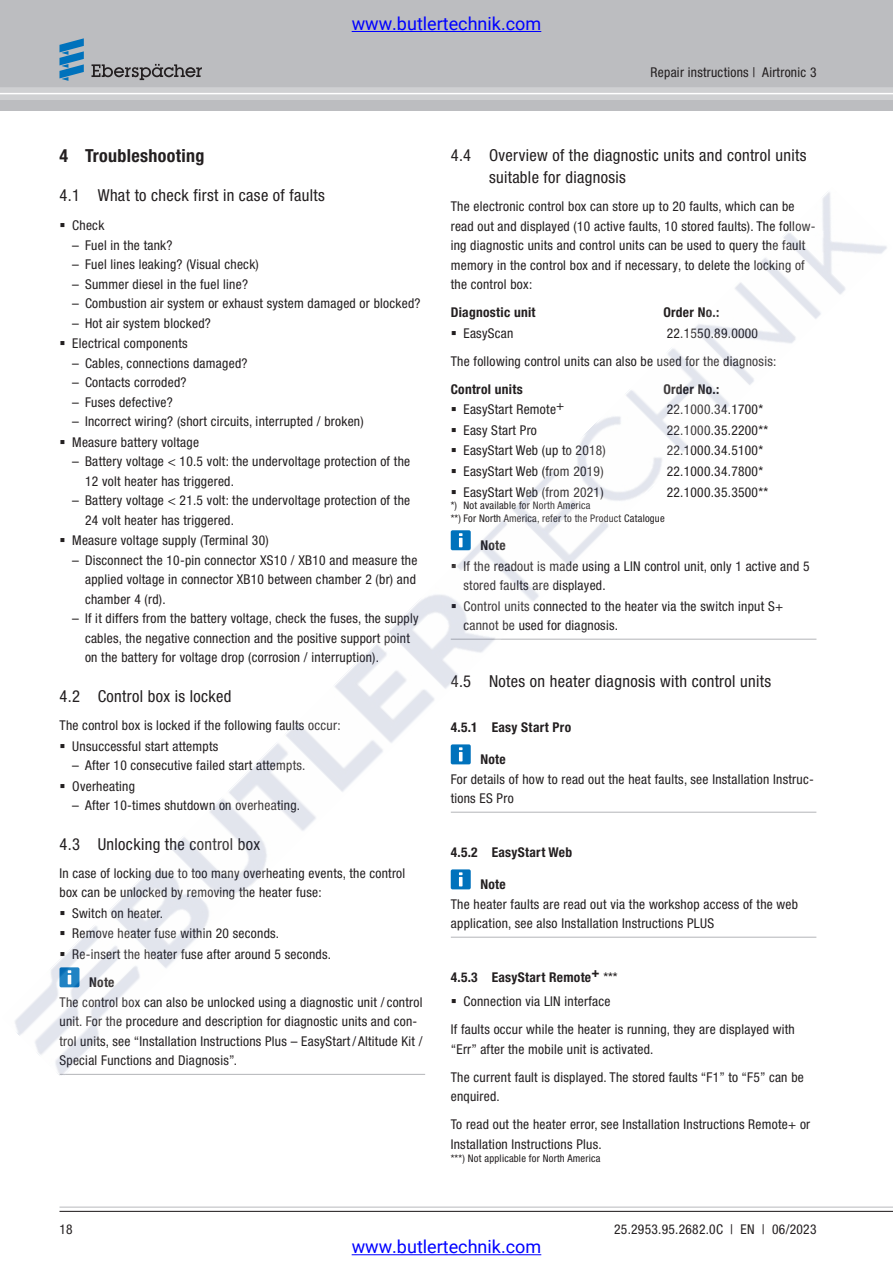
<style>
.page{position:relative;width:893px;height:1263px;background:#fff}
.page>*{position:absolute;margin:0;border:0;box-sizing:border-box;transform-origin:0 0}
.t1{font:18px "Roboto";color:#00f}
.t2{font:700 condensed 18px "Helvetica Neue LTW1 G";letter-spacing:.02em;color:#231f20}
.t3{font:condensed 16.5px/22.5px "Helvetica Neue LTW1 G";letter-spacing:.02em;color:#231f20}
.t4{font:condensed 13.5px/19.5px "Helvetica Neue LTW1 G";letter-spacing:.02em;color:#231f20}
.t5{font:700 condensed 13.5px "Helvetica Neue LTW1 G";letter-spacing:.02em;color:#231f20}
.t6{font:condensed 10.5px/12.6px "Helvetica Neue LTW1 G";letter-spacing:.02em;color:#231f20}
.s1{font-weight:700}
</style>
<div class="page">
<div style="left:0;top:0;width:893px;height:111px;background:#bcbdc0"></div>
<div style="left:0;top:87px;width:893px;height:13px;background:#cfd0d2"></div>
<hr style="left:0;top:93px;width:893px;height:1px;background:#fff">
<svg style="left:91px;top:64px;width:111px;height:16px"></svg>
<svg style="left:59px;top:38px;width:25px;height:43px"></svg>
<hr style="left:59px;top:1207px;width:834px;height:1px;background:#bcbdc0">
<hr style="left:59px;top:1211px;width:834px;height:1px;background:#231f20">
<hr style="left:352px;top:31px;width:189px;height:1px;background:#00f">
<hr style="left:352px;top:1254px;width:189px;height:1px;background:#00f">
<img style="left:15px;top:192px;width:872px;height:884px">
<svg style="left:61px;top:223px;width:4px;height:4px"></svg>
<svg style="left:61px;top:341px;width:4px;height:4px"></svg>
<svg style="left:61px;top:440px;width:4px;height:4px"></svg>
<svg style="left:61px;top:539px;width:4px;height:4px"></svg>
<svg style="left:61px;top:744px;width:4px;height:4px"></svg>
<svg style="left:61px;top:784px;width:4px;height:4px"></svg>
<svg style="left:61px;top:911px;width:4px;height:4px"></svg>
<svg style="left:61px;top:931px;width:4px;height:4px"></svg>
<svg style="left:61px;top:952px;width:4px;height:4px"></svg>
<svg style="left:452px;top:331px;width:4px;height:4px"></svg>
<svg style="left:452px;top:407px;width:4px;height:4px"></svg>
<svg style="left:452px;top:428px;width:4px;height:4px"></svg>
<svg style="left:452px;top:448px;width:4px;height:4px"></svg>
<svg style="left:452px;top:469px;width:4px;height:4px"></svg>
<svg style="left:452px;top:490px;width:4px;height:4px"></svg>
<svg style="left:452px;top:564px;width:4px;height:4px"></svg>
<svg style="left:452px;top:604px;width:4px;height:4px"></svg>
<svg style="left:452px;top:1000px;width:4px;height:4px"></svg>
<h1 class="t1" style="left:352px;top:11px;width:191px">www.butlertechnik.com</h1>
<p class="t4" style="left:651px;top:63px;width:167px">Repair instructions | Airtronic 3</p>
<h1 class="t2" style="left:59px;top:149px;width:147px">4 Troubleshooting</h1>
<p class="t3" style="left:59px;top:186px;width:267px">4.1 What to check first in case of faults</p>
<p class="t4" style="left:72px;top:217px;width:34px">Check</p>
<p class="t4" style="left:72px;top:236px;width:102px">– Fuel in the tank?</p>
<p class="t4" style="left:72px;top:256px;width:188px">– Fuel lines leaking? (Visual check)</p>
<p class="t4" style="left:72px;top:275px;width:177px">– Summer diesel in the fuel line?</p>
<p class="t4" style="left:72px;top:295px;width:350px">– Combustion air system or exhaust system damaged or blocked?</p>
<p class="t4" style="left:72px;top:314px;width:140px;line-height:20.5px">– Hot air system blocked?<br>Electrical components</p>
<p class="t4" style="left:72px;top:354px;width:177px">– Cables, connections damaged?</p>
<p class="t4" style="left:72px;top:374px;width:116px">– Contacts corroded?</p>
<p class="t4" style="left:72px;top:393px;width:102px">– Fuses defective?</p>
<p class="t4" style="left:72px;top:412px;width:293px;line-height:20.5px">– Incorrect wiring? (short circuits, interrupted / broken)<br>Measure battery voltage</p>
<p class="t4" style="left:85px;top:453px;width:327px;text-indent:-13px">– Battery voltage &lt; 10.5 volt: the undervoltage protection of the<br>12 volt heater has triggered.</p>
<p class="t4" style="left:72px;top:492px;width:339px">– Battery voltage &lt; 21.5 volt: the undervoltage protection of the</p>
<p class="t4" style="left:85px;top:511px;width:151px">24 volt heater has triggered.</p>
<p class="t4" style="left:72px;top:532px;width:198px">Measure voltage supply (Terminal 30)</p>
<p class="t4" style="left:85px;top:552px;width:334px;text-align:justify;text-indent:-13px">– Disconnect the 10-pin connector XS10 / XB10 and measure the applied voltage in connector XB10 between chamber 2 (br) and chamber 4 (rd).</p>
<p class="t4" style="left:85px;top:610px;width:335px;text-indent:-13px">– If it differs from the battery voltage, check the fuses, the supply cables, the negative connection and the positive support point on the battery for voltage drop (corrosion / interruption).</p>
<p class="t3" style="left:59px;top:686px;width:173px">4.2 Control box is locked</p>
<p class="t4" style="left:72px;top:716px;width:270px;line-height:20.5px;text-indent:-13px">The control box is locked if the following faults occur:<br>Unsuccessful start attempts</p>
<p class="t4" style="left:72px;top:756px;width:235px;line-height:20.5px">– After 10 consecutive failed start attempts.<br>Overheating</p>
<p class="t4" style="left:72px;top:797px;width:229px">– After 10-times shutdown on overheating.</p>
<p class="t3" style="left:59px;top:834px;width:202px">4.3 Unlocking the control box</p>
<p class="t4" style="left:59px;top:864px;width:347px">In case of locking due to too many overheating events, the control</p>
<p class="t4" style="left:59px;top:884px;width:264px">box can be unlocked by removing the heater fuse:</p>
<p class="t4" style="left:72px;top:904px;width:92px">Switch on heater.</p>
<p class="t4" style="left:72px;top:925px;width:208px">Remove heater fuse within 20 seconds.</p>
<p class="t4" style="left:72px;top:945px;width:260px">Re-insert the heater fuse after around 5 seconds.</p>
<p class="t5" style="left:89px;top:978px;width:27px">Note</p>
<p class="t4" style="left:59px;top:993px;width:365px">The control box can also be unlocked using a diagnostic unit / control unit. For the procedure and description for diagnostic units and con&shy;trol units, see “Installation Instructions Plus – EasyStart /Altitude Kit / Special Functions and Diagnosis”.</p>
<p class="t3" style="left:489px;top:145px;width:319px;text-indent:-38px">4.4 Overview of the diagnostic units and control units suitable for diagnosis</p>
<p class="t4" style="left:451px;top:198px;width:366px">The electronic control box can store up to 20 faults, which can be read out and displayed (10 active faults, 10 stored faults). The follow&shy;ing diagnostic units and control units can be used to query the fault memory in the control box and if necessary, to delete the locking of the control box:</p>
<p class="t5" style="left:451px;top:307px;width:86px">Diagnostic unit</p>
<p class="t5" style="left:663px;top:307px;width:57px">Order No.:</p>
<p class="t4" style="left:463px;top:324px;width:51px">EasyScan</p>
<p class="t4" style="left:451px;top:320px;width:327px;line-height:28px;text-indent:216px">22.1550.89.0000<br>The following control units can also be used for the diagnosis:</p>
<p class="t5" style="left:451px;top:384px;width:73px">Control units</p>
<p class="t5" style="left:663px;top:384px;width:57px">Order No.:</p>
<p class="t4" style="left:463px;top:401px;width:102px">EasyStart Remote+</p>
<p class="t4" style="left:667px;top:401px;width:98px">22.1000.34.1700*</p>
<p class="t4" style="left:463px;top:421px;width:75px">Easy Start Pro</p>
<p class="t4" style="left:667px;top:421px;width:103px">22.1000.35.2200**</p>
<p class="t4" style="left:463px;top:442px;width:144px">EasyStart Web (up to 2018)</p>
<p class="t4" style="left:667px;top:442px;width:98px">22.1000.34.5100*</p>
<p class="t4" style="left:463px;top:463px;width:142px">EasyStart Web (from 2019)</p>
<p class="t4" style="left:667px;top:463px;width:98px">22.1000.34.7800*</p>
<p class="t4" style="left:463px;top:483px;width:142px">EasyStart Web (from 2021)</p>
<p class="t4" style="left:667px;top:483px;width:103px">22.1000.35.3500**</p>
<p class="t6" style="left:451px;top:500px;width:215px">*) Not available for North America<br>**) For North America, refer to the Product Catalogue</p>
<p class="t5" style="left:480px;top:540px;width:27px">Note</p>
<p class="t4" style="left:463px;top:557px;width:348px">If the readout is made using a LIN control unit, only 1 active and 5 stored faults are displayed.<br>Control units connected to the heater via the switch input S+ cannot be used for diagnosis.</p>
<p class="t3" style="left:451px;top:671px;width:322px">4.5 Notes on heater diagnosis with control units</p>
<p class="t5" style="left:451px;top:722px;width:122px">4.5.1 Easy Start Pro</p>
<p class="t5" style="left:480px;top:754px;width:27px">Note</p>
<p class="t4" style="left:451px;top:770px;width:365px">For details of how to read out the heat faults, see Installation Instruc&shy;tions ES Pro</p>
<p class="t5" style="left:451px;top:847px;width:123px">4.5.2 EasyStart Web</p>
<p class="t5" style="left:480px;top:879px;width:27px">Note</p>
<p class="t4" style="left:451px;top:895px;width:349px">The heater faults are read out via the workshop access of the web application, see also Installation Instructions PLUS</p>
<p class="t4" style="left:451px;top:966px;width:168px;line-height:24.8px;text-align:center"><span class="s1">4.5.3 EasyStart Remote</span><sup>+</sup> ***<br>Connection via LIN interface</p>
<p class="t4" style="left:451px;top:1021px;width:345px">If faults occur while the heater is running, they are displayed with “Err” after the mobile unit is activated.</p>
<p class="t4" style="left:451px;top:1069px;width:355px">The current fault is displayed. The stored faults “F1” to “F5” can be enquired.</p>
<p class="t4" style="left:451px;top:1116px;width:361px">To read out the heater error, see Installation Instructions Remote+ or<br>Installation Instructions Plus.</p>
<p class="t6" style="left:451px;top:1152px;width:151px">***) Not applicable for North America</p>
<p class="t4" style="left:59px;top:1221px;width:15px">18</p>
<p class="t4" style="left:614px;top:1221px;width:204px">25.2953.95.2682.0C | EN | 06/2023</p>
<h1 class="t1" style="left:352px;top:1234px;width:191px">www.butlertechnik.com</h1>
</div>
